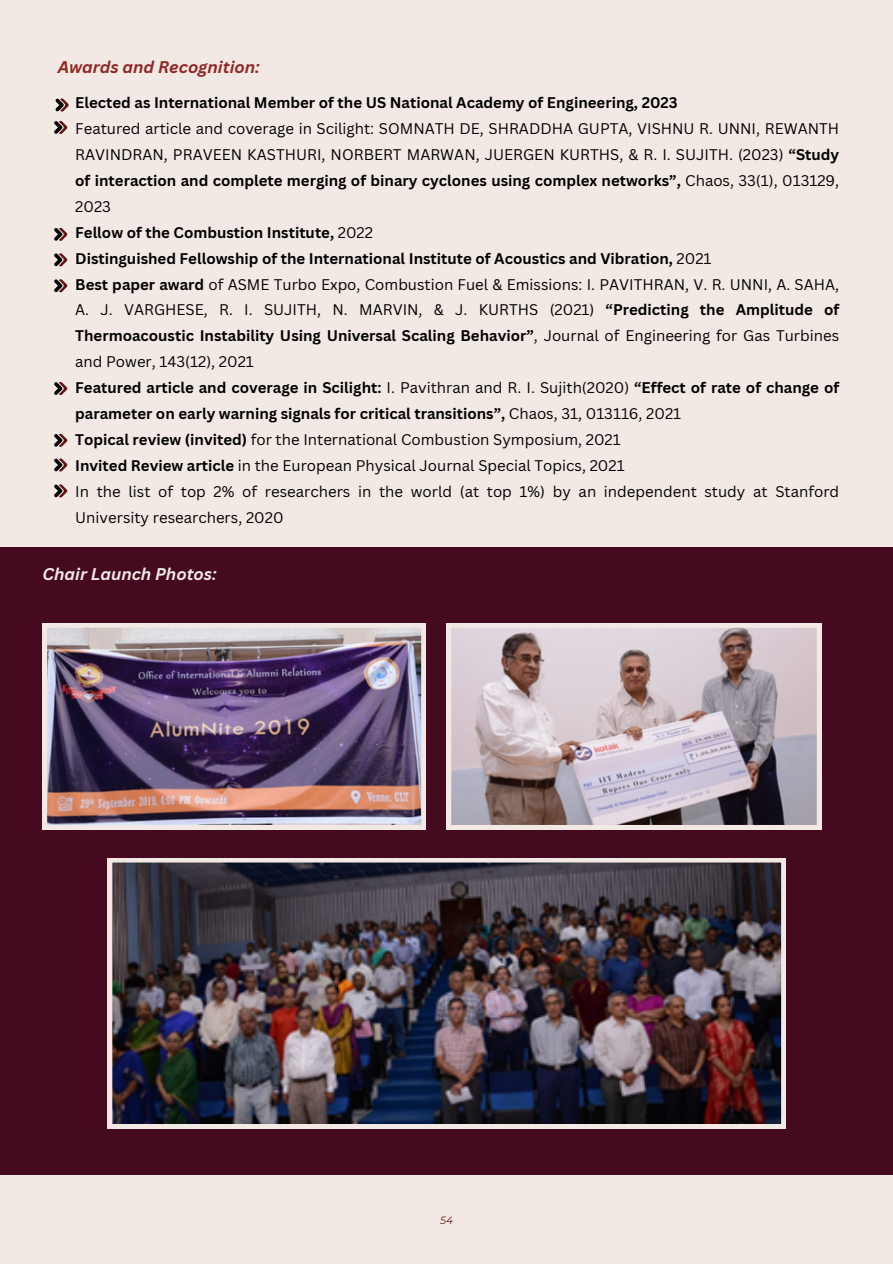
<style>
.page{position:relative;width:893px;height:1264px;background:#fff}
.page>*{position:absolute;margin:0;border:0;box-sizing:border-box;transform-origin:0 0}
.t1{font:italic 700 16.5px "Canva Sans";color:#902723}
.t2{font:italic 700 16.5px "Canva Sans";color:#f2e9e4}
.t3{font:15px/25.8px "Canva Sans";color:#000}
.t4{font:700 15px "Canva Sans";color:#000}
.t5{font:italic 10.5px "Montserrat";color:#621310}
.s1{font-weight:700}
</style>
<div class="page">
<div style="left:0;top:0;width:892px;height:1263px;background:#f2e9e4"></div>
<svg style="left:56px;top:98px;width:13px;height:14px"></svg>
<svg style="left:54px;top:253px;width:13px;height:13px"></svg>
<svg style="left:54px;top:121px;width:13px;height:13px"></svg>
<svg style="left:54px;top:279px;width:13px;height:13px"></svg>
<svg style="left:54px;top:227px;width:13px;height:14px"></svg>
<svg style="left:54px;top:433px;width:13px;height:14px"></svg>
<div style="left:0;top:547px;width:892px;height:627px;background:#450920"></div>
<svg style="left:54px;top:382px;width:13px;height:13px"></svg>
<svg style="left:54px;top:458px;width:13px;height:13px"></svg>
<svg style="left:54px;top:484px;width:13px;height:13px"></svg>
<img style="left:43px;top:623px;width:382px;height:206px">
<img style="left:108px;top:858px;width:677px;height:270px">
<svg style="left:446px;top:623px;width:375px;height:206px;background:#bbaeb4"></svg>
<p class="t1" style="left:58px;top:55px;width:203px">Awards and Recognition:</p>
<p class="t4" style="left:75px;top:92px;width:604px">Elected as International Member of the US National Academy of Engineering, 2023</p>
<p class="t3" style="left:75px;top:115px;width:765px">Featured article and coverage in Scilight: SOMNATH DE, SHRADDHA GUPTA, VISHNU R. UNNI, REWANTH RAVINDRAN, PRAVEEN KASTHURI, NORBERT MARWAN, JUERGEN KURTHS, &amp; R. I. SUJITH. (2023) <span class="s1">“Study of interaction and complete merging of binary cyclones using complex networks”,</span> Chaos, 33(1), 013129, 2023<br><span class="s1">Fellow of the Combustion Institute,</span> 2022<br><span class="s1">Distinguished Fellowship of the International Institute of Acoustics and Vibration,</span> 2021<br><span class="s1">Best paper award</span> of ASME Turbo Expo, Combustion Fuel &amp; Emissions: I. PAVITHRAN, V. R. UNNI, A. SAHA, A. J. VARGHESE, R. I. SUJITH, N. MARVIN, &amp; J. KURTHS (2021) <span class="s1">“Predicting the Amplitude of Thermoacoustic Instability Using Universal Scaling Behavior”</span>, Journal of Engineering for Gas Turbines and Power, 143(12), 2021<br><span class="s1">Featured article and coverage in Scilight:</span> I. Pavithran and R. I. Sujith(2020) <span class="s1">“Effect of rate of change of parameter on early warning signals for critical transitions”,</span> Chaos, 31, 013116, 2021<br><span class="s1">Topical review (invited)</span> for the International Combustion Symposium, 2021<br><span class="s1">Invited Review article</span> in the European Physical Journal Special Topics, 2021<br>In the list of top 2% of researchers in the world (at top 1%) by an independent study at Stanford University researchers, 2020</p>
<p class="t2" style="left:43px;top:562px;width:175px">Chair Launch Photos:</p>
<p class="t5" style="left:440px;top:1213px;width:14px">54</p>
</div>
